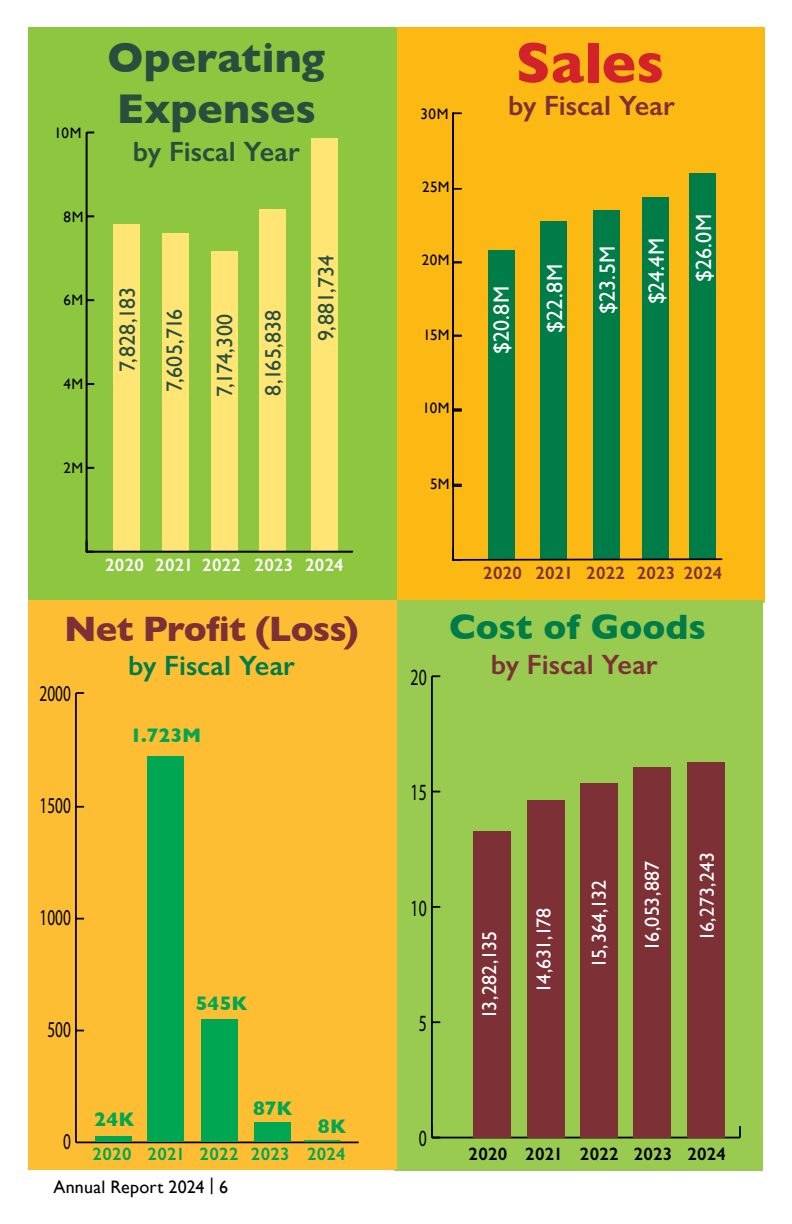
<style>
.page{position:relative;width:792px;height:1224px;background:#fff}
.page>*{position:absolute;margin:0;border:0;box-sizing:border-box;transform-origin:0 0}
.t1{font:700 58px "Gill Sans";letter-spacing:-.005em;color:#d2232a}
.t2{font:700 42.4px/50.8px "Gill Sans";color:#294e3e}
.t3{font:700 36px "Gill Sans";letter-spacing:-.025em;color:#7d3136}
.t4{font:700 36px "Gill Sans";color:#007c48}
.t5{font:600 28px "Gill Sans";color:#7d3136}
.t6{font:600 28px "Gill Sans";color:#294e3e}
.t7{font:600 28px "Gill Sans";color:#007c48}
.t8{font:23.4px "Myriad Pro";color:#000;scale:.67 1}
.t9{font:22.8px "Myriad Pro";color:#000;scale:.67 1}
.t10{font:22px/48.4px "Gill Sans";letter-spacing:.005em;color:#294e3e}
.t11{font:22px/47px "Gill Sans";letter-spacing:.01em;color:#fff}
.t12{font:20px "Gill Sans";letter-spacing:-.01em;color:#fff}
.t13{font:700 20px "Gill Sans";color:#00a651}
.t14{font:600 18px "Gill Sans";letter-spacing:.015em;color:#7d3136}
.t15{font:600 18px "Gill Sans";letter-spacing:.015em;color:#fff}
.t16{font:600 18px "Gill Sans";letter-spacing:.015em;color:#00a651}
.t17{font:600 18px "Gill Sans";letter-spacing:.015em;color:#000}
.t18{font:18px "Gill Sans";letter-spacing:.01em;color:#000}
.t19{font:15px "Gill Sans";letter-spacing:.025em;color:#000}
</style>
<div class="page">
<div style="left:394px;top:27px;width:371px;height:576px;background:#fdb913"></div>
<div style="left:593px;top:210px;width:27px;height:350px;background:#007c48"></div>
<div style="left:642px;top:197px;width:27px;height:362px;background:#007c48"></div>
<div style="left:689px;top:173px;width:27px;height:386px;background:#007c48"></div>
<hr style="left:452px;top:113px;width:2px;height:447px;background:#000">
<svg style="left:453px;top:112px;width:8px;height:2px"></svg>
<hr style="left:452px;top:113px;width:2px;height:373px;background:#000">
<svg style="left:454px;top:484px;width:7px;height:3px"></svg>
<svg style="left:454px;top:408px;width:7px;height:4px"></svg>
<svg style="left:454px;top:335px;width:7px;height:2px"></svg>
<svg style="left:454px;top:261px;width:7px;height:2px"></svg>
<svg style="left:454px;top:188px;width:7px;height:2px"></svg>
<div style="left:540px;top:221px;width:27px;height:339px;background:#007c48"></div>
<div style="left:488px;top:251px;width:27px;height:309px;background:#007c48"></div>
<svg style="left:452px;top:547px;width:271px;height:14px"></svg>
<div style="left:394px;top:600px;width:369px;height:571px;background:#98cb4f"></div>
<div style="left:28px;top:599px;width:369px;height:571px;background:#febe33"></div>
<div style="left:28px;top:27px;width:369px;height:572px;background:#8dc63f"></div>
<hr style="left:86px;top:132px;width:2px;height:420px;background:#000">
<svg style="left:88px;top:467px;width:6px;height:2px"></svg>
<svg style="left:88px;top:383px;width:6px;height:2px"></svg>
<svg style="left:88px;top:299px;width:6px;height:2px"></svg>
<svg style="left:88px;top:215px;width:6px;height:2px"></svg>
<svg style="left:87px;top:131px;width:7px;height:2px"></svg>
<div style="left:211px;top:251px;width:27px;height:301px;background:#ffe674"></div>
<div style="left:259px;top:209px;width:27px;height:343px;background:#ffe674"></div>
<div style="left:311px;top:138px;width:27px;height:414px;background:#ffe674"></div>
<div style="left:162px;top:233px;width:27px;height:319px;background:#ffe674"></div>
<div style="left:113px;top:224px;width:27px;height:328px;background:#ffe674"></div>
<hr style="left:87px;top:551px;width:265px;height:2px;background:#000">
<svg style="left:86px;top:541px;width:8px;height:12px"></svg>
<hr style="left:75px;top:693px;width:2px;height:449px;background:#000">
<hr style="left:76px;top:1142px;width:283px;height:1px;background:#000">
<svg style="left:77px;top:918px;width:7px;height:2px"></svg>
<svg style="left:77px;top:806px;width:7px;height:2px"></svg>
<svg style="left:76px;top:692px;width:8px;height:2px"></svg>
<div style="left:202px;top:1020px;width:36px;height:122px;background:#00a651"></div>
<div style="left:148px;top:756px;width:36px;height:386px;background:#00a651"></div>
<div style="left:96px;top:1136px;width:36px;height:5px;background:#00a651"></div>
<div style="left:254px;top:1122px;width:36px;height:20px;background:#00a651"></div>
<hr style="left:304px;top:1140px;width:37px;height:2px;background:#00a651">
<hr style="left:432px;top:1137px;width:308px;height:1px;background:#000">
<svg style="left:739px;top:1126px;width:2px;height:12px"></svg>
<hr style="left:431px;top:676px;width:2px;height:462px;background:#000">
<svg style="left:433px;top:1021px;width:7px;height:2px"></svg>
<svg style="left:433px;top:906px;width:7px;height:2px"></svg>
<svg style="left:432px;top:675px;width:8px;height:2px"></svg>
<div style="left:687px;top:762px;width:38px;height:376px;background:#7d3136"></div>
<div style="left:634px;top:767px;width:37px;height:371px;background:#7d3136"></div>
<div style="left:580px;top:783px;width:38px;height:355px;background:#7d3136"></div>
<div style="left:527px;top:800px;width:37px;height:338px;background:#7d3136"></div>
<div style="left:473px;top:831px;width:38px;height:307px;background:#7d3136"></div>
<p class="t19" style="left:54px;top:124px;width:29px">10M</p>
<p class="t19" style="left:64px;top:208px;width:21px">8M</p>
<p class="t19" style="left:64px;top:291px;width:21px">6M</p>
<p class="t19" style="left:64px;top:375px;width:21px">4M</p>
<p class="t19" style="left:64px;top:460px;width:21px">2M</p>
<h2 class="t2" style="left:108px;top:31px;width:219px">Operating<br>Expenses</h2>
<h3 class="t6" style="left:133px;top:134px;width:168px">by Fiscal Year</h3>
<p class="t10" style="left:103px;top:372px;width:86px;rotate:-90deg">7,828,183</p>
<p class="t10" style="left:150px;top:392px;width:85px;rotate:-90deg">7,605,716</p>
<p class="t10" style="left:200px;top:397px;width:89px;rotate:-90deg">7,174,300<br>8,165,838</p>
<p class="t10" style="left:302px;top:341px;width:87px;rotate:-90deg">9,881,734</p>
<p class="t15" style="left:105px;top:554px;width:240px">2020 2021 2022 2023 2024</p>
<h3 class="t3" style="left:64px;top:600px;width:296px">Net Profit (Loss)</h3>
<h3 class="t7" style="left:128px;top:649px;width:168px">by Fiscal Year</h3>
<p class="t9" style="left:40px;top:680px;width:48px">2000</p>
<p class="t9" style="left:40px;top:792px;width:48px">1500</p>
<p class="t13" style="left:130px;top:720px;width:73px">1.723M</p>
<p class="t9" style="left:40px;top:904px;width:48px">1000</p>
<p class="t9" style="left:47px;top:1015px;width:37px">500</p>
<p class="t13" style="left:196px;top:987px;width:53px">545K</p>
<p class="t9" style="left:63px;top:1127px;width:13px">0</p>
<p class="t13" style="left:94px;top:1103px;width:42px">24K</p>
<p class="t16" style="left:93px;top:1143px;width:147px">2020 2021 2022</p>
<p class="t18" style="left:53px;top:1176px;width:176px">Annual Report 2024 | 6</p>
<p class="t13" style="left:253px;top:1092px;width:41px">87K</p>
<p class="t16" style="left:251px;top:1143px;width:40px">2023</p>
<p class="t13" style="left:318px;top:1110px;width:30px">8K</p>
<p class="t16" style="left:307px;top:1143px;width:40px">2024</p>
<p class="t19" style="left:421px;top:105px;width:29px">30M</p>
<p class="t19" style="left:422px;top:178px;width:29px">25M</p>
<p class="t19" style="left:422px;top:251px;width:29px">20M</p>
<p class="t19" style="left:423px;top:326px;width:28px">15M</p>
<p class="t19" style="left:423px;top:399px;width:29px">10M</p>
<p class="t19" style="left:430px;top:476px;width:21px">5M</p>
<h1 class="t1" style="left:515px;top:17px;width:150px">Sales</h1>
<h3 class="t5" style="left:508px;top:88px;width:168px">by Fiscal Year</h3>
<p class="t11" style="left:478px;top:354px;width:70px;rotate:-90deg">$20.8M</p>
<p class="t11" style="left:531px;top:333px;width:71px;rotate:-90deg">$22.8M</p>
<p class="t11" style="left:584px;top:314px;width:69px;rotate:-90deg">$23.5M</p>
<p class="t11" style="left:633px;top:282px;width:69px;text-indent:-22px;rotate:-90deg">$24.4M $26.0M</p>
<p class="t14" style="left:483px;top:562px;width:241px">2020 2021 2022 2023 2024</p>
<p class="t8" style="left:411px;top:663px;width:25px">20</p>
<h3 class="t4" style="left:449px;top:599px;width:258px">Cost of Goods</h3>
<h3 class="t5" style="left:491px;top:647px;width:168px">by Fiscal Year</h3>
<p class="t8" style="left:411px;top:778px;width:25px">15</p>
<p class="t8" style="left:411px;top:893px;width:25px">10</p>
<p class="t8" style="left:419px;top:1009px;width:13px">5</p>
<p class="t8" style="left:419px;top:1124px;width:13px">0</p>
<p class="t12" style="left:478px;top:1019px;width:90px;rotate:-90deg">13,282,135</p>
<p class="t12" style="left:532px;top:993px;width:86px;rotate:-90deg">14,631,178</p>
<p class="t12" style="left:587px;top:968px;width:89px;rotate:-90deg">15,364,132</p>
<p class="t12" style="left:640px;top:951px;width:92px;rotate:-90deg">16,053,887</p>
<p class="t12" style="left:695px;top:941px;width:91px;rotate:-90deg">16,273,243</p>
<p class="t17" style="left:468px;top:1143px;width:259px">2020 2021 2022 2023 2024</p>
</div>
